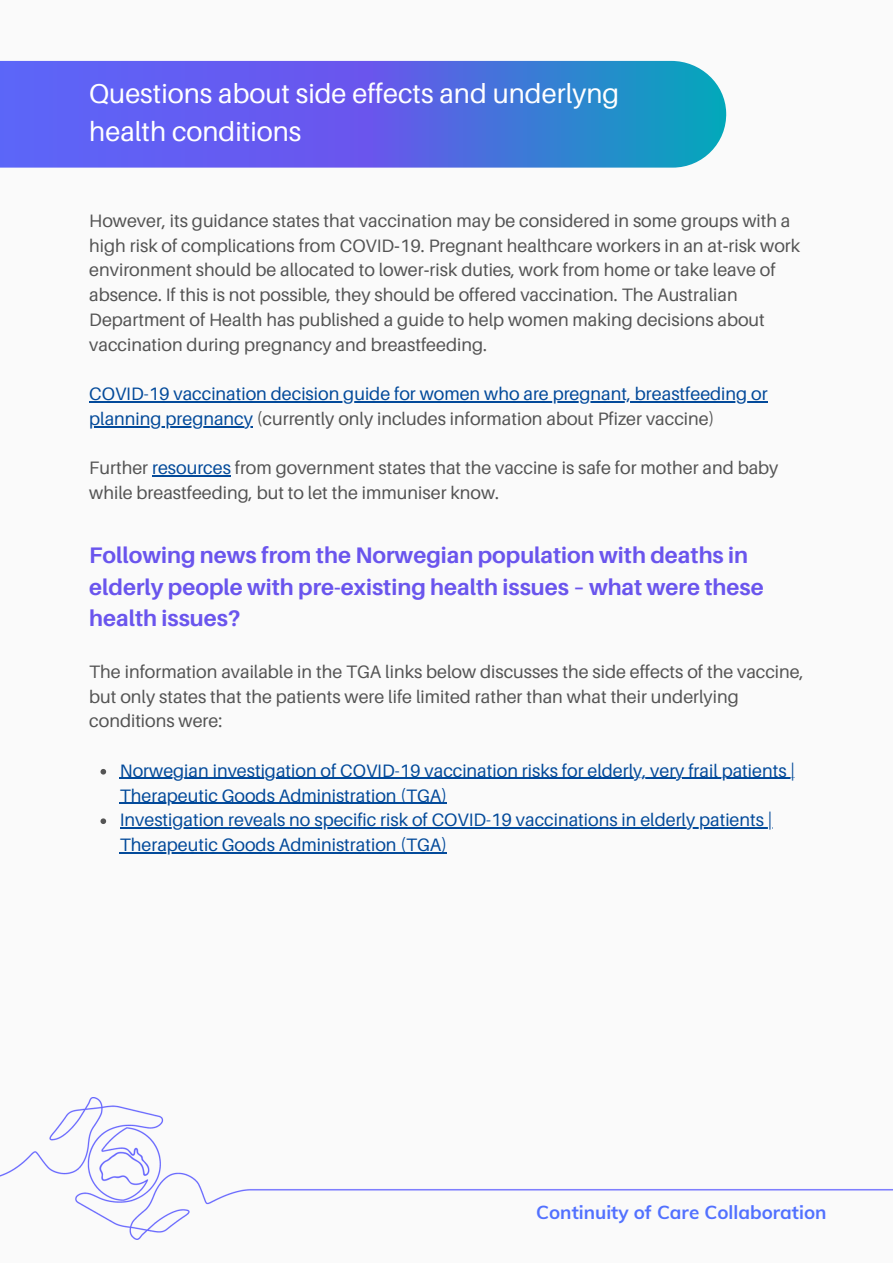
<style>
.page{position:relative;width:893px;height:1264px;background:#fff}
.page>*{position:absolute;margin:0;border:0;box-sizing:border-box;transform-origin:0 0}
.t1{font:27.15px/37.7px "Aileron";color:#fff}
.t2{font:700 22.5px/31.5px "Aileron";color:#6a55ed}
.t3{font:700 18.9px "Muli";color:#5271ff}
.t4{font:18px/24.8px "Aileron";color:#545454}
.t5{font:18px/24.8px "Aileron";color:#034a9a}
.s1{font-family:"Noto Sans"}
.s2{color:#545454}
.s3{color:#034a9a}
</style>
<div class="page">
<div style="left:0;top:0;width:892px;height:1262px;background:#fafafa"></div>
<img style="left:0;top:1097px;width:892px;height:141px">
<svg style="left:0;top:61px;width:727px;height:107px;background:#516fe4"></svg>
<hr style="left:89px;top:401px;width:678px;height:1px;background:#034a9a">
<hr style="left:89px;top:426px;width:164px;height:1px;background:#034a9a">
<hr style="left:152px;top:475px;width:79px;height:1px;background:#034a9a">
<svg style="left:100px;top:769px;width:6px;height:5px"></svg>
<hr style="left:120px;top:778px;width:675px;height:1px;background:#034a9a">
<hr style="left:120px;top:802px;width:327px;height:1px;background:#034a9a">
<svg style="left:100px;top:818px;width:6px;height:6px"></svg>
<hr style="left:120px;top:827px;width:652px;height:1px;background:#034a9a">
<hr style="left:120px;top:852px;width:327px;height:1px;background:#034a9a">
<h1 class="t1" style="left:89px;top:74px;width:531px">Questions about side effects and underlyng health conditions</h1>
<p class="t4" style="left:89px;top:208px;width:712px">However, its guidance states that vaccination may be considered in some groups with a high risk of complications from COVID<span class="s1">‑</span>19. Pregnant healthcare workers in an at<span class="s1">‑</span>risk work environment should be allocated to lower<span class="s1">‑</span>risk duties, work from home or take leave of absence. If this is not possible, they should be offered vaccination. The Australian Department of Health has published a guide to help women making decisions about vaccination during pregnancy and breastfeeding.</p>
<p class="t5" style="left:89px;top:381px;width:679px">COVID-19 vaccination decision guide for women who are pregnant, breastfeeding or planning pregnancy <span class="s2">(currently only includes information about Pfizer vaccine)</span></p>
<p class="t4" style="left:89px;top:455px;width:690px">Further <span class="s3">resources</span> from government states that the vaccine is safe for mother and baby while breastfeeding, but to let the immuniser know.</p>
<p class="t2" style="left:89px;top:539px;width:675px">Following news from the Norwegian population with deaths in elderly people with pre-existing health issues – what were these health issues?</p>
<p class="t4" style="left:89px;top:658px;width:716px">The information available in the TGA links below discusses the side effects of the vaccine, but only states that the patients were life limited rather than what their underlying conditions were:</p>
<p class="t5" style="left:120px;top:757px;width:676px">Norwegian investigation of COVID-19 vaccination risks for elderly, very frail patients | Therapeutic Goods Administration (TGA)<br>Investigation reveals no specific risk of COVID-19 vaccinations in elderly patients | Therapeutic Goods Administration (TGA)</p>
<p class="t3" style="left:536px;top:1199px;width:292px">Continuity of Care Collaboration</p>
</div>
